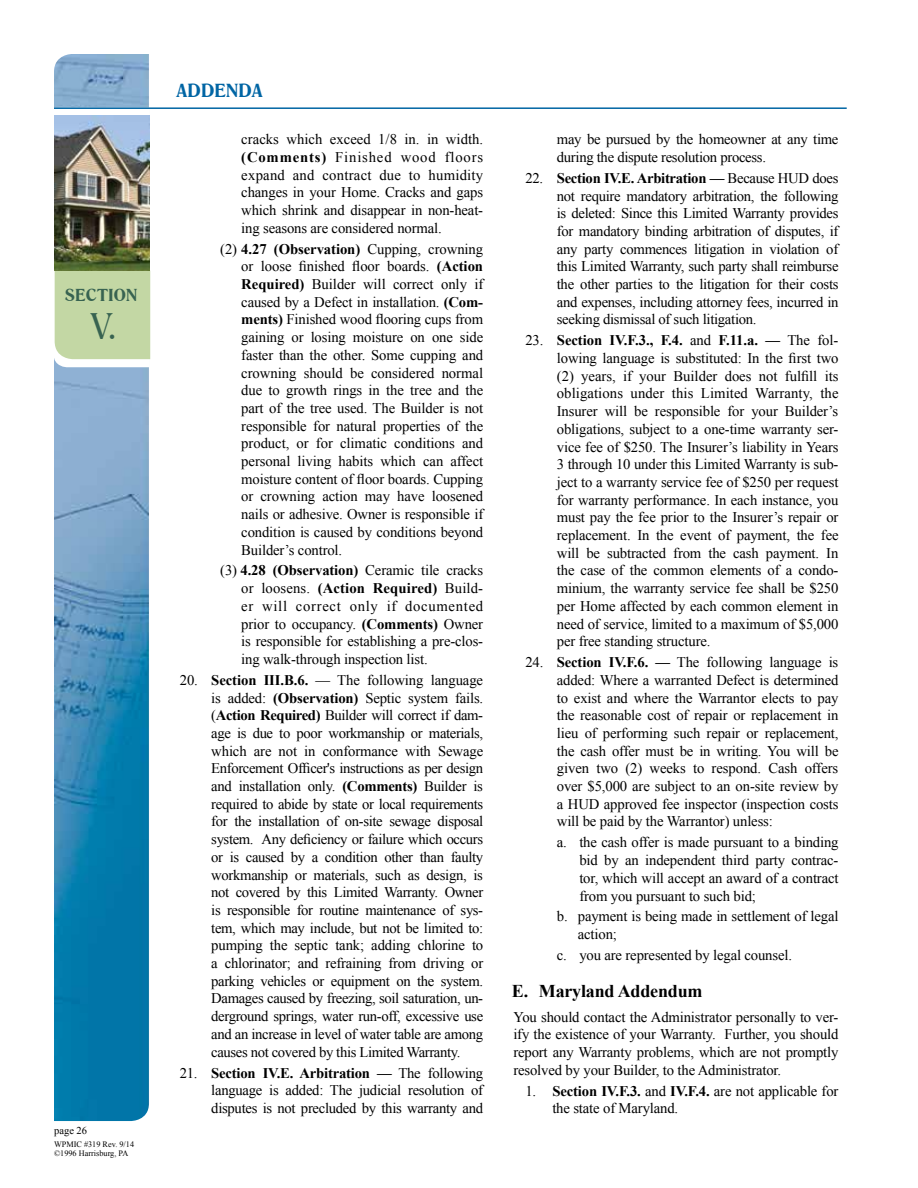
<style>
.page{position:relative;width:918px;height:1188px;background:#fff}
.page>*{position:absolute;margin:0;border:0;box-sizing:border-box;transform-origin:0 0}
.t1{font:36px "Romana BT";color:#386351}
.t2{font:700 18px "Times New Roman";letter-spacing:-.01em;color:#000}
.t3{font:700 18px "Romana BT";letter-spacing:.01em;color:#0065a4}
.t4{font:700 16.5px "Romana BT";letter-spacing:.01em;color:#386351}
.t5{font:14.7px/17.7px "Times New Roman";letter-spacing:-.01em;color:#000;text-align:justify}
.t6{font:10.5px "Times New Roman";color:#000}
.t7{font:8.25px/9px "Times New Roman";color:#000}
.s1{font-weight:700}
</style>
<div class="page">
<img style="left:54px;top:54px;width:95px;height:1067px">
<svg style="left:54px;top:109px;width:96px;height:258px;background:#c9dab0"></svg>
<hr style="left:54px;top:107px;width:793px;height:2px;background:#0065a4">
<img style="left:55px;top:115px;width:95px;height:156px">
<p class="t4" style="left:65px;top:285px;width:74px">SECTION</p>
<h1 class="t1" style="left:91px;top:304px;width:28px">V.</h1>
<p class="t6" style="left:54px;top:1123px;width:34px">page 26</p>
<p class="t7" style="left:54px;top:1140px;width:82px">WPMIC #319 Rev. 9/14 ©1996 Harrisburg, PA</p>
<p class="t3" style="left:176px;top:79px;width:88px">ADDENDA</p>
<p class="t5" style="left:241px;top:130px;width:243px">cracks which exceed 1/8 in. in width. <span class="s1">(Comments)</span> Finished wood floors expand and contract due to humidity changes in your Home. Cracks and gaps which shrink and disappear in non-heat&shy;ing seasons are considered normal.</p>
<p class="t5" style="left:241px;top:240px;width:243px;text-indent:-21px">(2) <span class="s1">4.27 (Observation)</span> Cupping, crowning or loose finished floor boards. <span class="s1">(Action Required)</span> Builder will correct only if caused by a Defect in installation. <span class="s1">(Com&shy;ments)</span> Finished wood flooring cups from gaining or losing moisture on one side faster than the other. Some cupping and crowning should be considered normal due to growth rings in the tree and the part of the tree used. The Builder is not responsible for natural properties of the product, or for climatic conditions and personal living habits which can affect moisture content of floor boards. Cupping or crowning action may have loosened nails or adhesive. Owner is responsible if condition is caused by conditions beyond Builder’s control.</p>
<p class="t5" style="left:241px;top:561px;width:243px;text-indent:-21px">(3) <span class="s1">4.28 (Observation)</span> Ceramic tile cracks or loosens. <span class="s1">(Action Required)</span> Build&shy;er will correct only if documented prior to occupancy. <span class="s1">(Comments)</span> Owner is responsible for establishing a pre-clos&shy;ing walk-through inspection list.</p>
<p class="t5" style="left:211px;top:671px;width:274px;text-indent:-32px">20. <span class="s1">Section III.B.6.</span> — The following language is added: <span class="s1">(Observation)</span> Septic system fails. (<span class="s1">Action Required)</span> Builder will correct if dam&shy;age is due to poor workmanship or materials, which are not in conformance with Sewage Enforcement Officer's instructions as per design and installation only. <span class="s1">(Comments)</span> Builder is required to abide by state or local requirements for the installation of on-site sewage disposal system. Any deficiency or failure which occurs or is caused by a condition other than faulty workmanship or materials, such as design, is not covered by this Limited Warranty. Owner is responsible for routine maintenance of sys&shy;tem, which may include, but not be limited to: pumping the septic tank; adding chlorine to a chlorinator; and refraining from driving or parking vehicles or equipment on the system.<br>Damages caused by freezing, soil saturation, un&shy;derground springs, water run-off, excessive use and an increase in level of water table are among causes not covered by this Limited Warranty.</p>
<p class="t5" style="left:211px;top:1064px;width:273px;text-indent:-32px">21. <span class="s1">Section IV.E. Arbitration —</span> The following language is added: The judicial resolution of disputes is not precluded by this warranty and</p>
<p class="t5" style="left:557px;top:130px;width:283px">may be pursued by the homeowner at any time during the dispute resolution process.</p>
<p class="t5" style="left:557px;top:169px;width:283px;text-indent:-32px">22. <span class="s1">Section IV.E. Arbitration —</span> Because HUD does not require mandatory arbitration, the following is deleted: Since this Limited Warranty provides for mandatory binding arbitration of disputes, if any party commences litigation in violation of this Limited Warranty, such party shall reimburse the other parties to the litigation for their costs and expenses, including attorney fees, incurred in seeking dismissal of such litigation.</p>
<p class="t5" style="left:557px;top:331px;width:283px;text-indent:-32px">23. <span class="s1">Section IV.F.3., F.4.</span> and <span class="s1">F.11.a. —</span> The fol&shy;lowing language is substituted: In the first two (2) years, if your Builder does not fulfill its obligations under this Limited Warranty, the Insurer will be responsible for your Builder’s obligations, subject to a one-time warranty ser&shy;vice fee of $250. The Insurer’s liability in Years 3 through 10 under this Limited Warranty is sub&shy;ject to a warranty service fee of $250 per request for warranty performance. In each instance, you must pay the fee prior to the Insurer’s repair or replacement. In the event of payment, the fee will be subtracted from the cash payment. In the case of the common elements of a condo&shy;minium, the warranty service fee shall be $250 per Home affected by each common element in need of service, limited to a maximum of $5,000 per free standing structure.</p>
<p class="t5" style="left:557px;top:653px;width:283px;text-indent:-32px">24. <span class="s1">Section IV.F.6. —</span> The following language is added: Where a warranted Defect is determined to exist and where the Warrantor elects to pay the reasonable cost of repair or replacement in lieu of performing such repair or replacement, the cash offer must be in writing. You will be given two (2) weeks to respond. Cash offers over $5,000 are subject to an on-site review by a HUD approved fee inspector (inspection costs will be paid by the Warrantor) unless:</p>
<p class="t5" style="left:579px;top:833px;width:261px;text-indent:-23px">a. the cash offer is made pursuant to a binding bid by an independent third party contrac&shy;tor, which will accept an award of a contract from you pursuant to such bid;</p>
<p class="t5" style="left:578px;top:907px;width:262px;text-indent:-21px">b. payment is being made in settlement of legal action;</p>
<p class="t5" style="left:557px;top:946px;width:237px">c. you are represented by legal counsel.</p>
<p class="t2" style="left:512px;top:979px;width:192px">E. Maryland Addendum</p>
<p class="t5" style="left:513px;top:1008px;width:327px">You should contact the Administrator personally to ver&shy;ify the existence of your Warranty. Further, you should report any Warranty problems, which are not promptly resolved by your Builder, to the Administrator.</p>
<p class="t5" style="left:552px;top:1082px;width:288px;text-indent:-27px">1. <span class="s1">Section IV.F.3.</span> and <span class="s1">IV.F.4.</span> are not applicable for the state of Maryland.</p>
</div>
